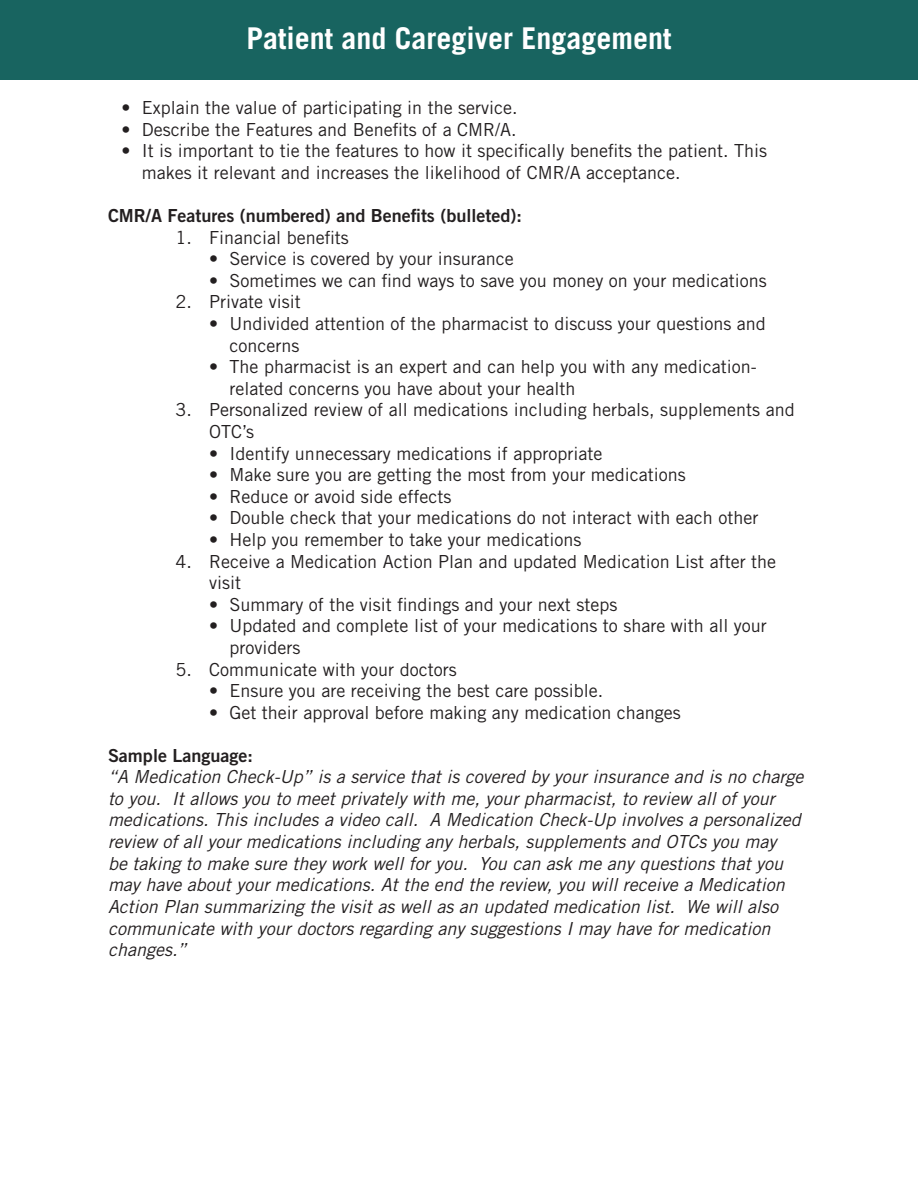
<style>
.page{position:relative;width:918px;height:1188px;background:#fff}
.page>*{position:absolute;margin:0;border:0;box-sizing:border-box;transform-origin:0 0}
.t1{font:700 30px "Trade Gothic LT Std";color:#fff}
.t2{font:18px/21.6px "Trade Gothic LT Std";color:#231f20}
.t3{font:italic 18px/21.6px "Trade Gothic LT Std";color:#231f20}
.t4{font:18px "Trade Gothic LT Std Bd 2";color:#231f20}
.s1{font-family:"Trade Gothic LT Std Bd 2";font-style:normal}
</style>
<div class="page">
<div style="left:0;top:0;width:918px;height:80px;background:#186460"></div>
<p class="t1" style="left:246px;top:20px;width:427px">Patient and Caregiver Engagement</p>
<p class="t2" style="left:122px;top:96px;width:398px">• Explain the value of participating in the service.</p>
<p class="t2" style="left:122px;top:118px;width:397px">• Describe the Features and Benefits of a CMR/A.</p>
<p class="t2" style="left:142px;top:140px;width:627px;text-indent:-20px">• It is important to tie the features to how it specifically benefits the patient. This makes it relevant and increases the likelihood of CMR/A acceptance.</p>
<p class="t4" style="left:108px;top:204px;width:415px">CMR/A Features (numbered) and Benefits (bulleted):</p>
<p class="t2" style="left:176px;top:226px;width:175px">1. Financial benefits</p>
<p class="t2" style="left:209px;top:248px;width:306px">• Service is covered by your insurance</p>
<p class="t2" style="left:209px;top:269px;width:559px">• Sometimes we can find ways to save you money on your medications</p>
<p class="t2" style="left:176px;top:291px;width:127px">2. Private visit</p>
<p class="t2" style="left:230px;top:312px;width:538px;text-indent:-20px">• Undivided attention of the pharmacist to discuss your questions and concerns</p>
<p class="t2" style="left:230px;top:356px;width:529px;text-indent:-20px">• The pharmacist is an expert and can help you with any medication&shy;related concerns you have about your health</p>
<p class="t2" style="left:209px;top:399px;width:587px;text-indent:-34px">3. Personalized review of all medications including herbals, supplements and<br>OTC’s</p>
<p class="t2" style="left:209px;top:442px;width:395px">• Identify unnecessary medications if appropriate</p>
<p class="t2" style="left:209px;top:464px;width:478px">• Make sure you are getting the most from your medications</p>
<p class="t2" style="left:209px;top:485px;width:244px">• Reduce or avoid side effects</p>
<p class="t2" style="left:209px;top:507px;width:551px">• Double check that your medications do not interact with each other</p>
<p class="t2" style="left:209px;top:528px;width:374px">• Help you remember to take your medications</p>
<p class="t2" style="left:209px;top:550px;width:568px;text-indent:-34px">4. Receive a Medication Action Plan and updated Medication List after the visit</p>
<p class="t2" style="left:209px;top:593px;width:410px">• Summary of the visit findings and your next steps</p>
<p class="t2" style="left:230px;top:615px;width:539px;text-indent:-20px">• Updated and complete list of your medications to share with all your providers</p>
<p class="t2" style="left:176px;top:658px;width:283px">5. Communicate with your doctors</p>
<p class="t2" style="left:209px;top:680px;width:396px">• Ensure you are receiving the best care possible.</p>
<p class="t2" style="left:209px;top:701px;width:473px">• Get their approval before making any medication changes</p>
<p class="t3" style="left:108px;top:745px;width:697px"><span class="s1">Sample Language:<br></span>“A Medication Check-Up” is a service that is covered by your insurance and is no charge to you. It allows you to meet privately with me, your pharmacist, to review all of your medications. This includes a video call. A Medication Check-Up involves a personalized review of all your medications including any herbals, supplements and OTCs you may<br>be taking to make sure they work well for you. You can ask me any questions that you may have about your medications. At the end the review, you will receive a Medication Action Plan summarizing the visit as well as an updated medication list. We will also communicate with your doctors regarding any suggestions I may have for medication changes.”</p>
</div>
